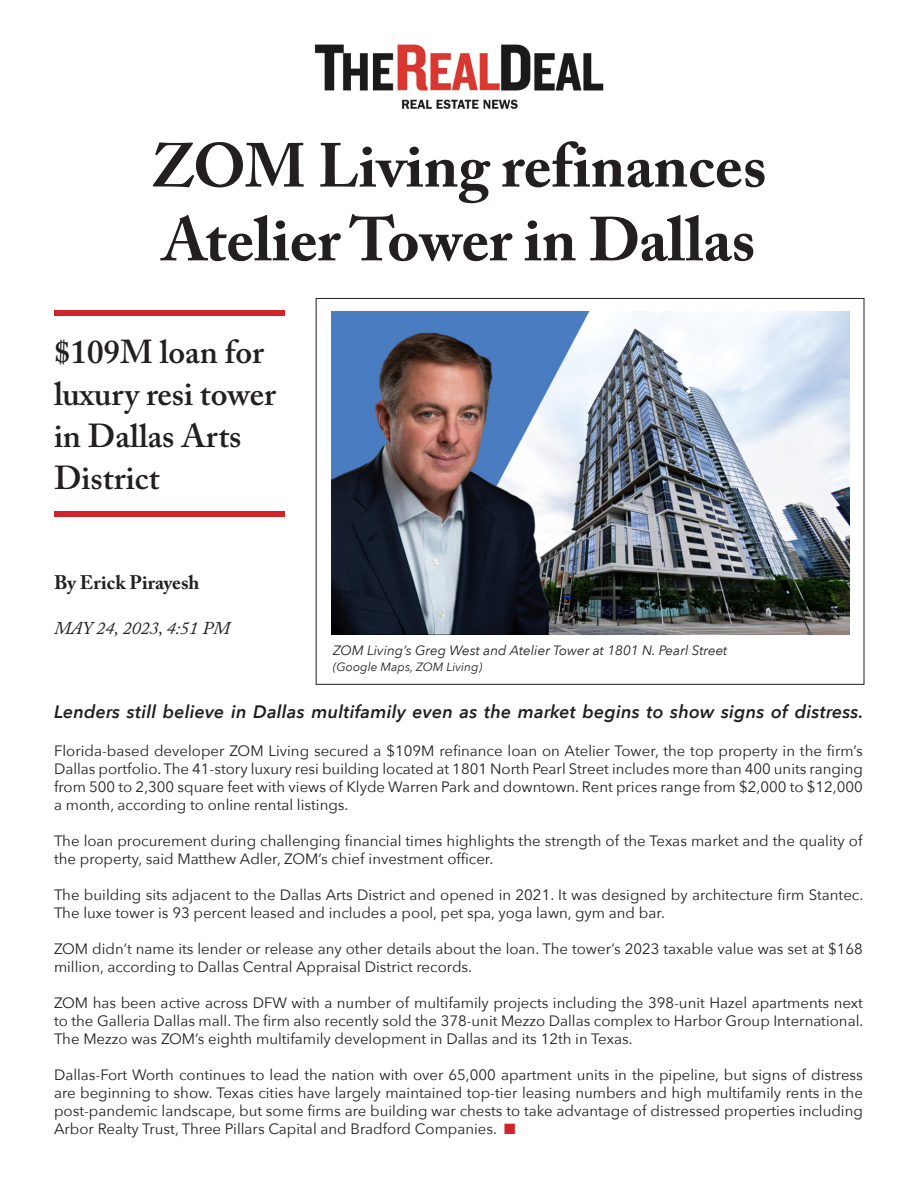
<style>
.page{position:relative;width:918px;height:1188px;background:#fff}
.page>*{position:absolute;margin:0;border:0;box-sizing:border-box;transform-origin:0 0}
.t1{font:700 61.5px/73.8px "Adobe Caslon Pro";color:#231f20}
.t2{font:600 33px/42px "Adobe Caslon Pro";color:#231f20}
.t3{font:700 19.5px "Adobe Caslon Pro";color:#231f20}
.t4{font:italic 600 18px "Avenir Next";letter-spacing:.01em;color:#231f20}
.t5{font:italic 18px "Adobe Caslon Pro";color:#231f20}
.t6{font:15px/18px "Avenir Next";color:#231f20;text-align:justify}
.t7{font:italic 13.5px "Avenir Next";color:#231f20}
.t8{font:italic 12px "Avenir Next";color:#231f20}
.s1{color:#d1232a}
</style>
<div class="page">
<img style="left:314px;top:44px;width:290px;height:65px">
<img style="left:332px;top:311px;width:517px;height:323px">
<div style="left:54px;top:311px;width:230px;height:5px;background:#d1232a"></div>
<div style="left:54px;top:512px;width:230px;height:5px;background:#d1232a"></div>
<p class="t1" style="left:151px;top:128px;width:617px">ZOM Living refinances<br>Atelier Tower in Dallas</p>
<p class="t2" style="left:54px;top:331px;width:223px">$109M loan for luxury resi tower in Dallas Arts<br>District</p>
<p class="t3" style="left:54px;top:571px;width:147px">By Erick Pirayesh</p>
<p class="t5" style="left:54px;top:617px;width:177px">MAY 24, 2023, 4:51 PM</p>
<p class="t7" style="left:333px;top:638px;width:396px">ZOM Living’s Greg West and Atelier Tower at 1801 N. Pearl Street</p>
<p class="t8" style="left:333px;top:657px;width:151px">(Google Maps, ZOM Living)</p>
<p class="t4" style="left:54px;top:696px;width:811px">Lenders still believe in Dallas multifamily even as the market begins to show signs of distress.</p>
<p class="t6" style="left:54px;top:741px;width:810px">Florida-based developer ZOM Living secured a $109M refinance loan on Atelier Tower, the top property in the firm’s Dallas portfolio. The 41-story luxury resi building located at 1801 North Pearl Street includes more than 400 units ranging from 500 to 2,300 square feet with views of Klyde Warren Park and downtown. Rent prices range from $2,000 to $12,000 a month, according to online rental listings.</p>
<p class="t6" style="left:54px;top:831px;width:810px">The loan procurement during challenging financial times highlights the strength of the Texas market and the quality of the property, said Matthew Adler, ZOM’s chief investment officer.</p>
<p class="t6" style="left:54px;top:885px;width:811px">The building sits adjacent to the Dallas Arts District and opened in 2021. It was designed by architecture firm Stantec.<br>The luxe tower is 93 percent leased and includes a pool, pet spa, yoga lawn, gym and bar.</p>
<p class="t6" style="left:54px;top:939px;width:810px">ZOM didn’t name its lender or release any other details about the loan. The tower’s 2023 taxable value was set at $168 million, according to Dallas Central Appraisal District records.</p>
<p class="t6" style="left:54px;top:993px;width:811px">ZOM has been active across DFW with a number of multifamily projects including the 398-unit Hazel apartments next to the Galleria Dallas mall. The firm also recently sold the 378-unit Mezzo Dallas complex to Harbor Group International.<br>The Mezzo was ZOM’s eighth multifamily development in Dallas and its 12th in Texas.</p>
<p class="t6" style="left:54px;top:1065px;width:810px">Dallas-Fort Worth continues to lead the nation with over 65,000 apartment units in the pipeline, but signs of distress are beginning to show. Texas cities have largely maintained top-tier leasing numbers and high multifamily rents in the post-pandemic landscape, but some firms are building war chests to take advantage of distressed properties including Arbor Realty Trust, Three Pillars Capital and Bradford Companies. <span class="s1">■</span></p>
</div>
